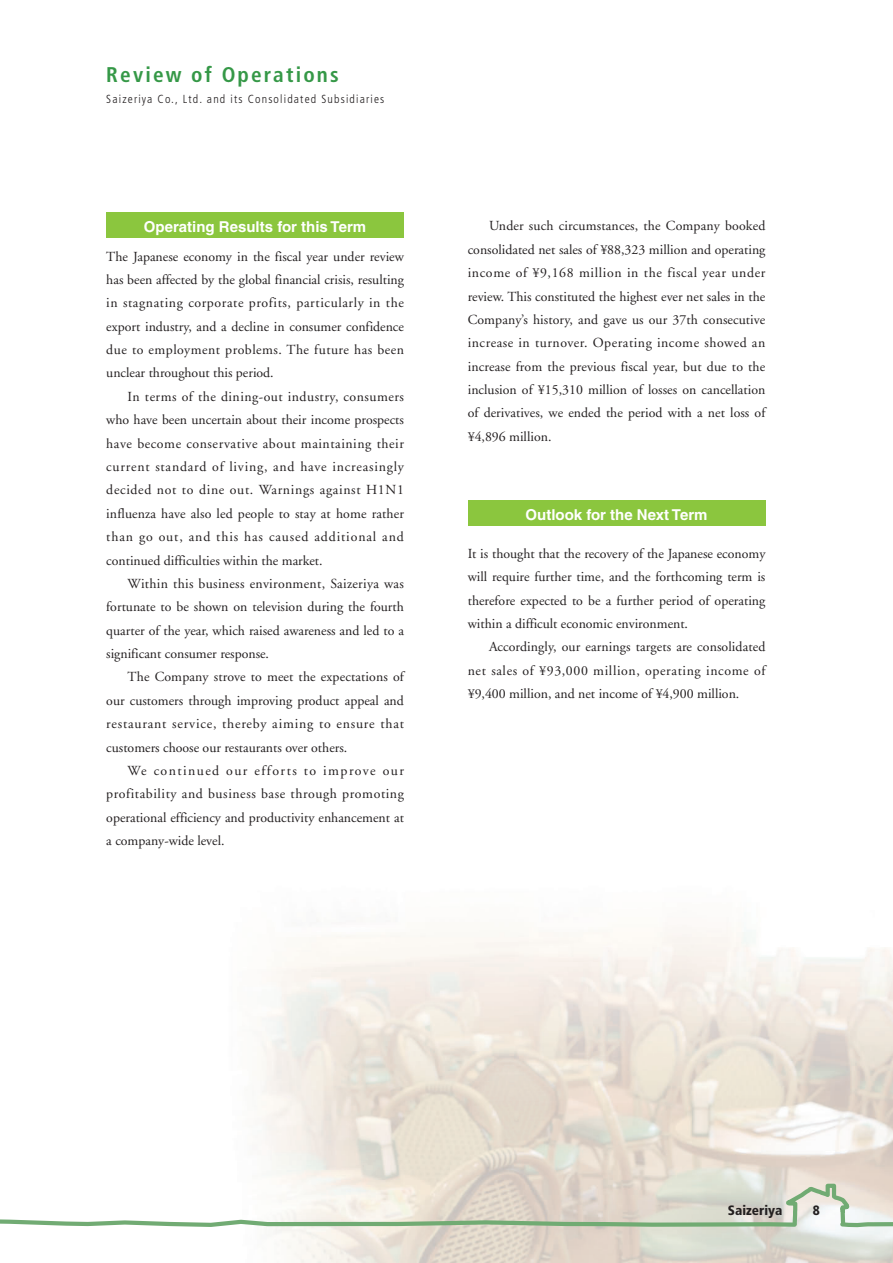
<style>
.page{position:relative;width:893px;height:1263px;background:#fff}
.page>*{position:absolute;margin:0;border:0;box-sizing:border-box;transform-origin:0 0}
.t1{font:700 condensed 21.3px "Frutiger";letter-spacing:.1em;color:#359847}
.t2{font:700 15px "Helvetica";color:#fff}
.t3{font:13.8px/23.4px "Adobe Garamond";color:#231f20;text-align:justify}
.t4{font:900 condensed 13.5px "Frutiger";color:#231f20}
.t5{font:300 condensed 11.7px "Frutiger";letter-spacing:.1em;color:#231f20}
</style>
<div class="page">
<div style="left:106px;top:213px;width:298px;height:25px;background:#8bc63e"></div>
<div style="left:468px;top:500px;width:297px;height:26px;background:#8bc63e"></div>
<svg style="left:0;top:1181px;width:893px;height:49px"></svg>
<h1 class="t1" style="left:106px;top:66px;width:234px">Review of Operations</h1>
<p class="t5" style="left:106px;top:94px;width:279px">Saizeriya Co., Ltd. and its Consolidated Subsidiaries</p>
<p class="t2" style="left:144px;top:221px;width:224px">Operating Results for this Term</p>
<p class="t3" style="left:106px;top:246px;width:299px">The Japanese economy in the fiscal year under review has been affected by the global financial crisis, resulting in stagnating corporate profits, particularly in the export industry, and a decline in consumer confidence due to employment problems. The future has been unclear throughout this period.</p>
<p class="t3" style="left:106px;top:386px;width:299px;text-indent:21px">In terms of the dining-out industry, consumers who have been uncertain about their income prospects have become conservative about maintaining their current standard of living, and have increasingly decided not to dine out. Warnings against H1N1 influenza have also led people to stay at home rather than go out, and this has caused additional and continued difficulties within the market.</p>
<p class="t3" style="left:106px;top:573px;width:299px;text-indent:21px">Within this business environment, Saizeriya was fortunate to be shown on television during the fourth quarter of the year, which raised awareness and led to a significant consumer response.</p>
<p class="t3" style="left:106px;top:667px;width:299px;text-indent:21px">The Company strove to meet the expectations of our customers through improving product appeal and restaurant service, thereby aiming to ensure that customers choose our restaurants over others.</p>
<p class="t3" style="left:106px;top:760px;width:299px;text-indent:21px">We continued our efforts to improve our profitability and business base through promoting operational efficiency and productivity enhancement at a company-wide level.</p>
<p class="t3" style="left:468px;top:216px;width:299px;text-indent:21px">Under such circumstances, the Company booked consolidated net sales of ¥88,323 million and operating income of ¥9,168 million in the fiscal year under review. This constituted the highest ever net sales in the Company’s history, and gave us our 37th consecutive increase in turnover. Operating income showed an increase from the previous fiscal year, but due to the inclusion of ¥15,310 million of losses on cancellation of derivatives, we ended the period with a net loss of ¥4,896 million.</p>
<p class="t2" style="left:525px;top:509px;width:184px">Outlook for the Next Term</p>
<p class="t3" style="left:468px;top:543px;width:299px">It is thought that the recovery of the Japanese economy will require further time, and the forthcoming term is therefore expected to be a further period of operating within a difficult economic environment.</p>
<p class="t3" style="left:468px;top:636px;width:299px;text-indent:21px">Accordingly, our earnings targets are consolidated net sales of ¥93,000 million, operating income of ¥9,400 million, and net income of ¥4,900 million.</p>
<p class="t4" style="left:728px;top:1205px;width:56px">Saizeriya</p>
<p class="t4" style="left:813px;top:1205px;width:9px">8</p>
</div>
